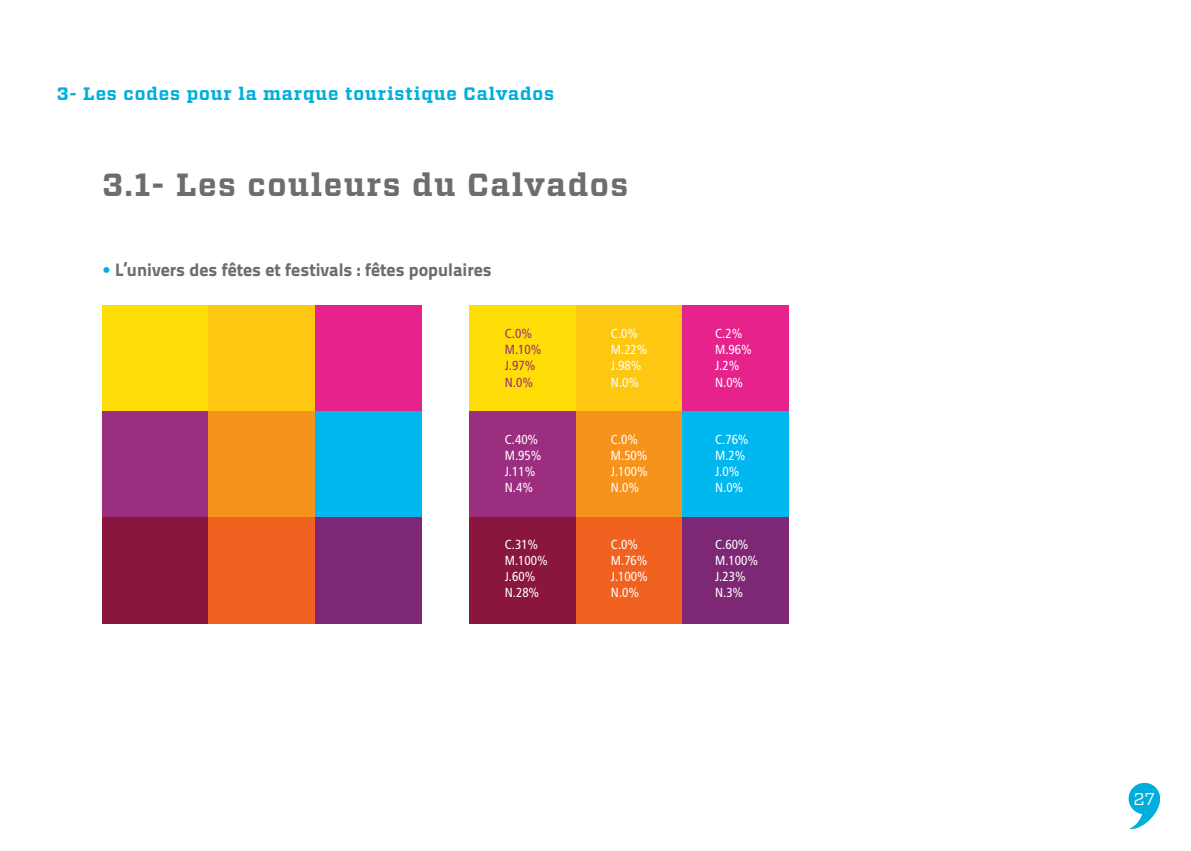
<style>
.page{position:relative;width:1191px;height:851px;background:#fff}
.page>*{position:absolute;margin:0;border:0;box-sizing:border-box;transform-origin:0 0}
.t1{font:700 32px "Vitesse";letter-spacing:.05em;color:#6d6d71}
.t2{font:18px "Titillium Text 14 L 999 wt";color:#6d6d71}
.t3{font:700 18px "Vitesse";letter-spacing:.05em;color:#00aedc}
.t4{font:17px "Vitesse";color:#fff}
.t5{font:condensed 13.2px/16px "Frutiger";color:#fff}
.t6{font:condensed 13.2px/16px "Frutiger";color:#9e2a7e}
.s1{font-family:"DIN";font-weight:700;color:#00aedc}
</style>
<div class="page">
<svg style="left:1129px;top:793px;width:32px;height:36px"></svg>
<div style="left:1128px;top:782px;width:32px;height:32px;background:#00aedc;border-radius:50%"></div>
<div style="left:102px;top:305px;width:107px;height:106px;background:#ffdd06"></div>
<div style="left:209px;top:305px;width:106px;height:106px;background:#fec711"></div>
<div style="left:315px;top:305px;width:107px;height:106px;background:#e6238c"></div>
<div style="left:102px;top:411px;width:107px;height:106px;background:#9c2e80"></div>
<div style="left:209px;top:411px;width:106px;height:106px;background:#f6931c"></div>
<div style="left:315px;top:411px;width:107px;height:106px;background:#00b7ef"></div>
<div style="left:102px;top:516px;width:107px;height:107px;background:#8a153f"></div>
<div style="left:209px;top:516px;width:106px;height:107px;background:#f16221"></div>
<div style="left:315px;top:516px;width:107px;height:107px;background:#7e2875"></div>
<div style="left:469px;top:305px;width:107px;height:106px;background:#ffdd06"></div>
<div style="left:576px;top:305px;width:106px;height:106px;background:#fec711"></div>
<div style="left:682px;top:305px;width:107px;height:106px;background:#e6238c"></div>
<div style="left:469px;top:411px;width:107px;height:106px;background:#9c2e80"></div>
<div style="left:576px;top:411px;width:106px;height:106px;background:#f6931c"></div>
<div style="left:682px;top:411px;width:107px;height:106px;background:#00b7ef"></div>
<div style="left:469px;top:516px;width:107px;height:107px;background:#8a153f"></div>
<div style="left:576px;top:516px;width:106px;height:107px;background:#f16221"></div>
<div style="left:682px;top:516px;width:107px;height:107px;background:#7e2875"></div>
<h2 class="t3" style="left:57px;top:81px;width:499px">3- Les codes pour la marque touristique Calvados</h2>
<h1 class="t1" style="left:102px;top:163px;width:528px">3.1- Les couleurs du Calvados</h1>
<h2 class="t2" style="left:102px;top:258px;width:391px"><span class="s1">•</span> L’univers des fêtes et festivals : fêtes populaires</h2>
<p class="t6" style="left:505px;top:326px;width:38px">C.0%<br>M.10%<br>J.97%<br>N.0%</p>
<p class="t5" style="left:611px;top:326px;width:38px">C.0%<br>M.22%<br>J.98%<br>N.0%</p>
<p class="t5" style="left:715px;top:326px;width:38px">C.2%<br>M.96%<br>J.2%<br>N.0%</p>
<p class="t5" style="left:505px;top:431px;width:38px">C.40%<br>M.95%<br>J.11%<br>N.4%</p>
<p class="t5" style="left:611px;top:431px;width:38px">C.0%<br>M.50%<br>J.100%<br>N.0%</p>
<p class="t5" style="left:715px;top:431px;width:35px">C.76%<br>M.2%<br>J.0%<br>N.0%</p>
<p class="t5" style="left:505px;top:536px;width:44px">C.31%<br>M.100%<br>J.60%<br>N.28%</p>
<p class="t5" style="left:611px;top:536px;width:38px">C.0%<br>M.76%<br>J.100%<br>N.0%</p>
<p class="t5" style="left:715px;top:536px;width:44px">C.60%<br>M.100%<br>J.23%<br>N.3%</p>
<p class="t4" style="left:1133px;top:787px;width:23px">27</p>
</div>
